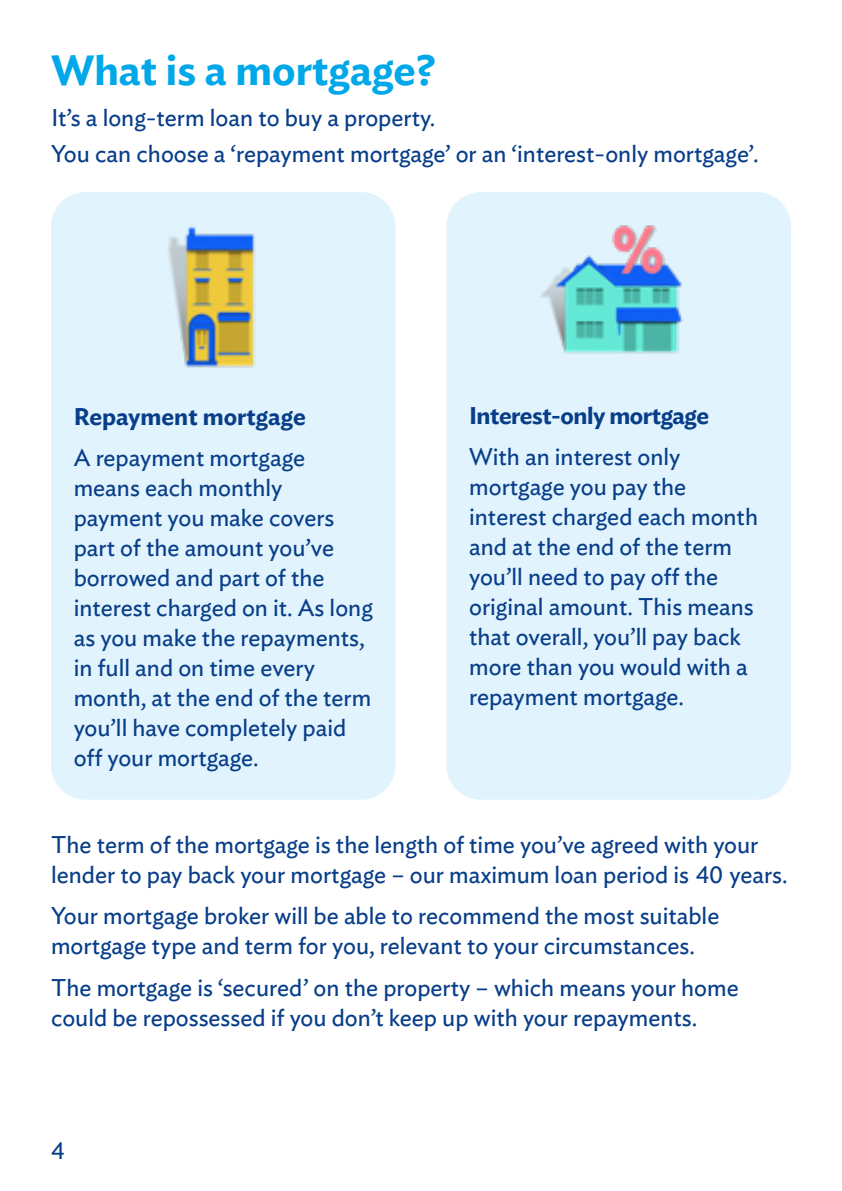
<style>
.page{position:relative;width:842px;height:1191px;background:#fff}
.page>*{position:absolute;margin:0;border:0;box-sizing:border-box;transform-origin:0 0}
.Header_4_-_semi_bold_21pt{font:600 42px "Ideal Sans";color:#00a7e9}
.Body_copy_12pt_-_book{font:24px/30px "Ideal Sans";color:#083e89}
.Body_copy_12pt_-_semi_bold{font:600 24px "Ideal Sans";letter-spacing:-.02em;color:#083e89}
.Body_copy_12pt_-_semi_bold-2{font:600 24px "Ideal Sans";color:#083e89}
</style>
<div class="page">
<div style="left:51px;top:192px;width:344px;height:607px;background:#e1f3fc;border-radius:34px"></div>
<div style="left:446px;top:192px;width:345px;height:607px;background:#e1f3fc;border-radius:34px"></div>
<img style="left:168px;top:226px;width:87px;height:142px">
<img style="left:541px;top:225px;width:142px;height:129px">
<p class="Header_4_-_semi_bold_21pt" style="left:51px;top:37px;width:386px">What is a mortgage?</p>
<p class="Body_copy_12pt_-_book" style="left:51px;top:101px;width:386px">It’s a long-term loan to buy a property.</p>
<p class="Body_copy_12pt_-_book" style="left:51px;top:136px;width:709px">You can choose a ‘repayment mortgage’ or an ‘interest-only mortgage’.</p>
<p class="Body_copy_12pt_-_semi_bold-2" style="left:74px;top:398px;width:234px">Repayment mortgage</p>
<p class="Body_copy_12pt_-_book" style="left:74px;top:441px;width:301px">A repayment mortgage means each monthly payment you make covers part of the amount you’ve borrowed and part of the interest charged on it. As long as you make the repayments, in full and on time every month, at the end of the term you’ll have completely paid off your mortgage.</p>
<p class="Body_copy_12pt_-_semi_bold" style="left:469px;top:397px;width:241px">Interest-only mortgage</p>
<p class="Body_copy_12pt_-_book" style="left:469px;top:440px;width:290px">With an interest only mortgage you pay the interest charged each month and at the end of the term you’ll need to pay off the original amount. This means that overall, you’ll pay back more than you would with a repayment mortgage.</p>
<p class="Body_copy_12pt_-_book" style="left:51px;top:827px;width:738px">The term of the mortgage is the length of time you’ve agreed with your lender to pay back your mortgage – our maximum loan period is 40 years.</p>
<p class="Body_copy_12pt_-_book" style="left:51px;top:899px;width:670px">Your mortgage broker will be able to recommend the most suitable mortgage type and term for you, relevant to your circumstances.</p>
<p class="Body_copy_12pt_-_book" style="left:51px;top:970px;width:689px">The mortgage is ‘secured’ on the property – which means your home could be repossessed if you don’t keep up with your repayments.</p>
<p class="Body_copy_12pt_-_book" style="left:51px;top:1134px;width:15px">4</p>
</div>
